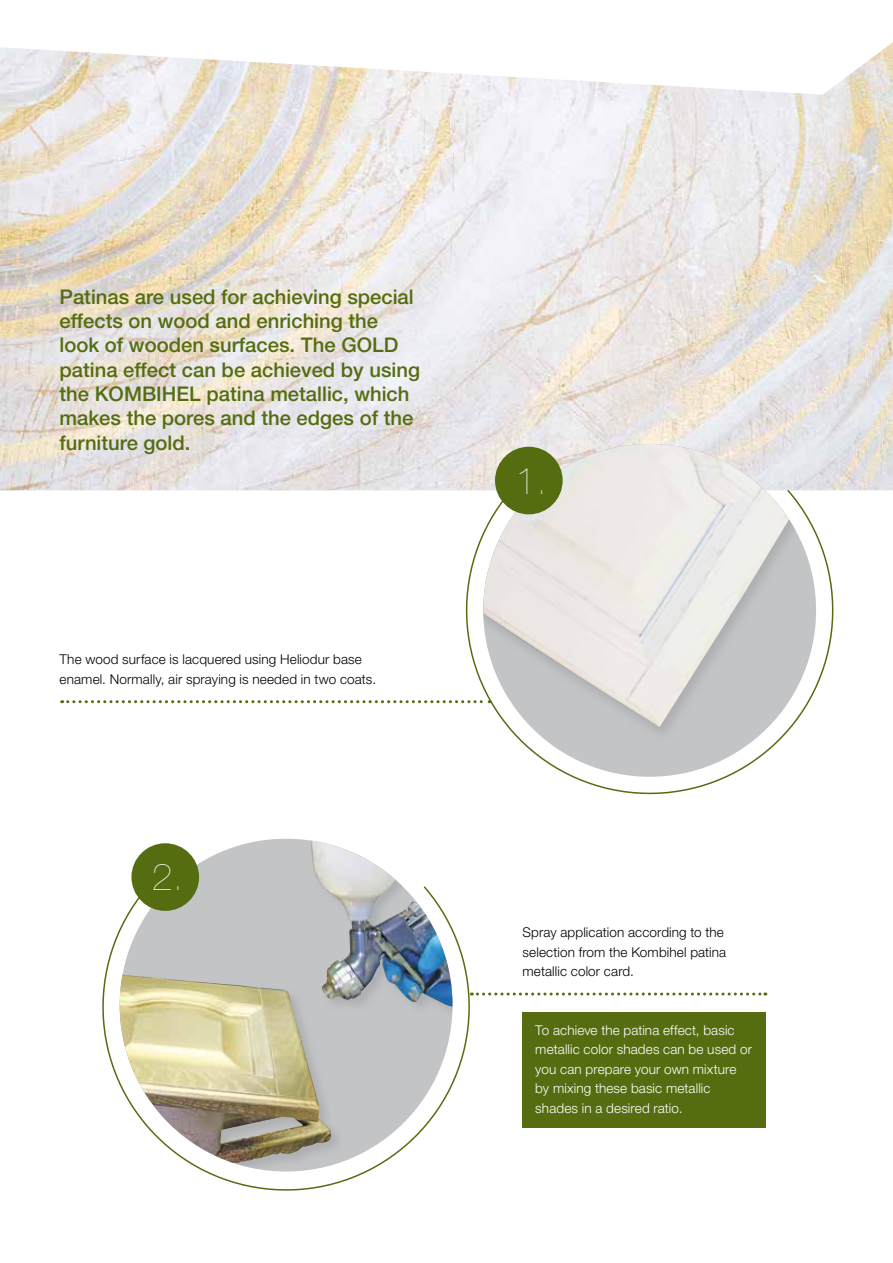
<style>
.page{position:relative;width:893px;height:1263px;background:#fff}
.page>*{position:absolute;margin:0;border:0;box-sizing:border-box;transform-origin:0 0}
.t1{font:200 37.5px "Helvetica Neue LT Pro";color:#fff}
.t2{font:500 20.25px/24.3px "Helvetica Neue LT Pro";color:#556c11}
.t3{font:300 13.5px/19.5px "Helvetica Neue LT Pro";letter-spacing:.01em;color:#000}
.t4{font:300 13.5px/19.5px "Helvetica Neue LT Pro";letter-spacing:.01em;color:#fff}
</style>
<div class="page">
<img style="left:0;top:42px;width:893px;height:448px">
<svg style="left:443px;top:470px;width:411px;height:325px"></svg>
<div style="left:483px;top:444px;width:333px;height:333px;background:#c2c4c6;border-radius:50%"></div>
<div style="left:483px;top:444px;width:333px;height:299px;background:#a7a9ac;opacity:.75"></div>
<img style="left:483px;top:444px;width:306px;height:283px">
<div style="left:495px;top:447px;width:68px;height:67px;background:#556c11;border-radius:50%"></div>
<svg style="left:102px;top:928px;width:389px;height:263px"></svg>
<div style="left:120px;top:839px;width:332px;height:332px;background:#a7a9ac;opacity:.75"></div>
<img style="left:120px;top:840px;width:332px;height:323px">
<div style="left:131px;top:843px;width:68px;height:68px;background:#556c11;border-radius:50%"></div>
<svg style="left:62px;top:700px;width:428px;height:3px"></svg>
<svg style="left:471px;top:992px;width:295px;height:3px"></svg>
<div style="left:523px;top:1012px;width:243px;height:116px;background:#556c11"></div>
<p class="t2" style="left:60px;top:284px;width:362px">Patinas are used for achieving special effects on wood and enriching the look of wooden surfaces. The GOLD patina effect can be achieved by using the KOMBIHEL patina metallic, which makes the pores and the edges of the furniture gold.</p>
<p class="t3" style="left:60px;top:649px;width:318px">The wood surface is lacquered using Heliodur base enamel. Normally, air spraying is needed in two coats.</p>
<h1 class="t1" style="left:152px;top:855px;width:33px">2.</h1>
<h1 class="t1" style="left:515px;top:459px;width:33px">1.</h1>
<p class="t3" style="left:523px;top:922px;width:205px">Spray application according to the selection from the Kombihel patina metallic color card.</p>
<p class="t4" style="left:535px;top:1020px;width:218px">To achieve the patina effect, basic metallic color shades can be used or you can prepare your own mixture by mixing these basic metallic shades in a desired ratio.</p>
</div>
